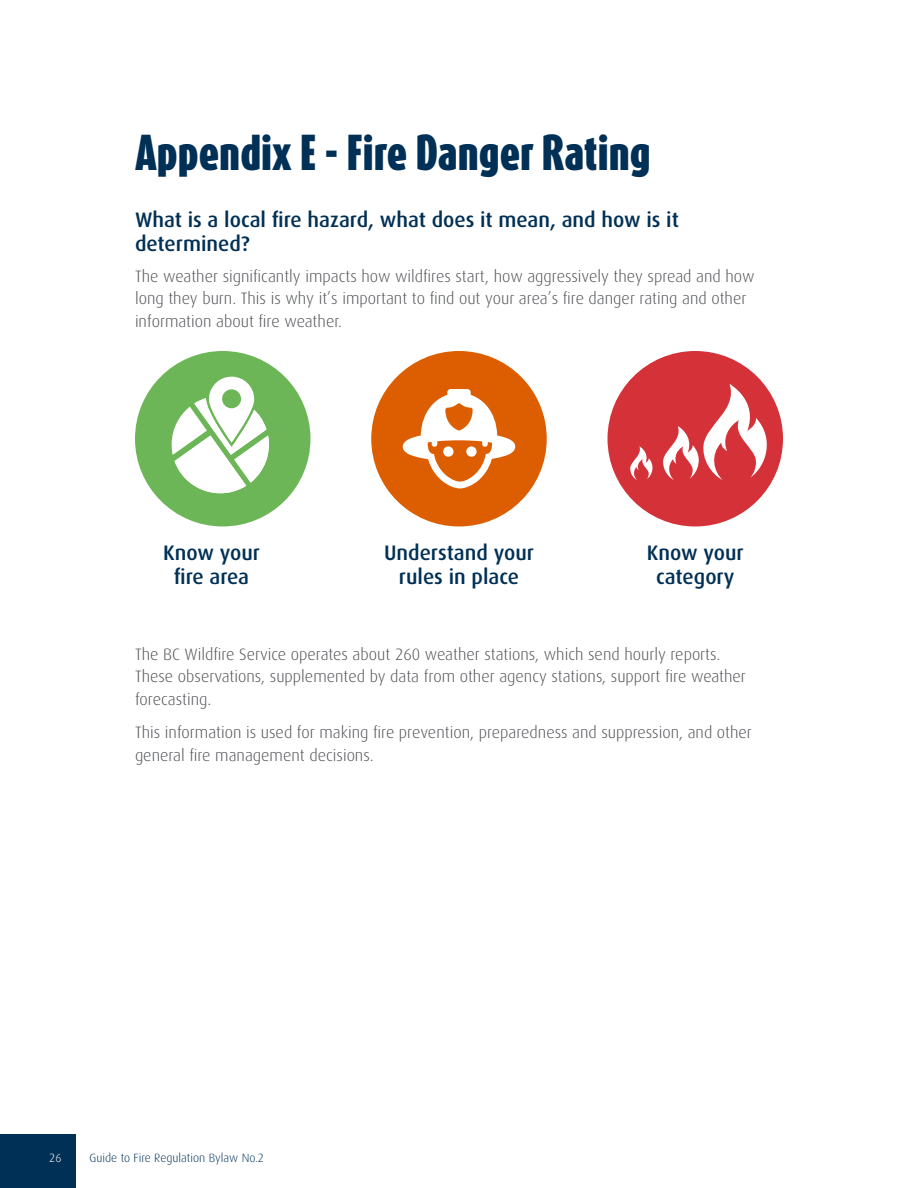
<style>
.page{position:relative;width:918px;height:1188px;background:#fff}
.page>*{position:absolute;margin:0;border:0;box-sizing:border-box;transform-origin:0 0}
.Headline_28_32{font:900 42px "Dax Compact Pro";color:#003056}
.Headline_14_16{font:500 21px/24px "Dax OT";color:#003056;text-align:center}
.Body_11_15{font:300 16.5px/22.5px "Dax OT";color:#4d4f53}
.t1{font:300 12px "Dax OT";color:#003056}
.t2{font:300 12px "Dax OT";color:#fff}
</style>
<div class="page">
<div style="left:0;top:1134px;width:76px;height:54px;background:#003056"></div>
<div style="left:135px;top:351px;width:175px;height:175px;background:#6db657;border-radius:50%"></div>
<div style="left:371px;top:351px;width:176px;height:175px;background:#dc5e00;border-radius:50%"></div>
<div style="left:608px;top:351px;width:175px;height:175px;background:#d43238;border-radius:50%"></div>
<svg style="left:630px;top:446px;width:23px;height:34px"></svg>
<svg style="left:663px;top:384px;width:112px;height:96px"></svg>
<svg style="left:172px;top:377px;width:97px;height:117px"></svg>
<svg style="left:403px;top:389px;width:112px;height:99px"></svg>
<p class="Headline_28_32" style="left:135px;top:124px;width:517px">Appendix E - Fire Danger Rating</p>
<p class="Headline_14_16" style="left:135px;top:204px;width:545px;text-align:left">What is a local fire hazard, what does it mean, and how is it determined?</p>
<p class="Body_11_15" style="left:135px;top:262px;width:621px">The weather significantly impacts how wildfires start, how aggressively they spread and how long they burn. This is why it’s important to find out your area’s fire danger rating and other information about fire weather.</p>
<p class="Headline_14_16" style="left:163px;top:537px;width:98px">Know your fire area</p>
<p class="Headline_14_16" style="left:384px;top:537px;width:151px">Understand your rules in place</p>
<p class="Headline_14_16" style="left:647px;top:537px;width:98px">Know your category</p>
<p class="Body_11_15" style="left:135px;top:640px;width:612px">The BC Wildfire Service operates about 260 weather stations, which send hourly reports.<br>These observations, supplemented by data from other agency stations, support fire weather forecasting.</p>
<p class="Body_11_15" style="left:135px;top:718px;width:618px">This information is used for making fire prevention, preparedness and suppression, and other general fire management decisions.</p>
<p class="t2" style="left:49px;top:1147px;width:14px">26</p>
<p class="t1" style="left:90px;top:1147px;width:176px">Guide to Fire Regulation Bylaw No.2</p>
</div>
